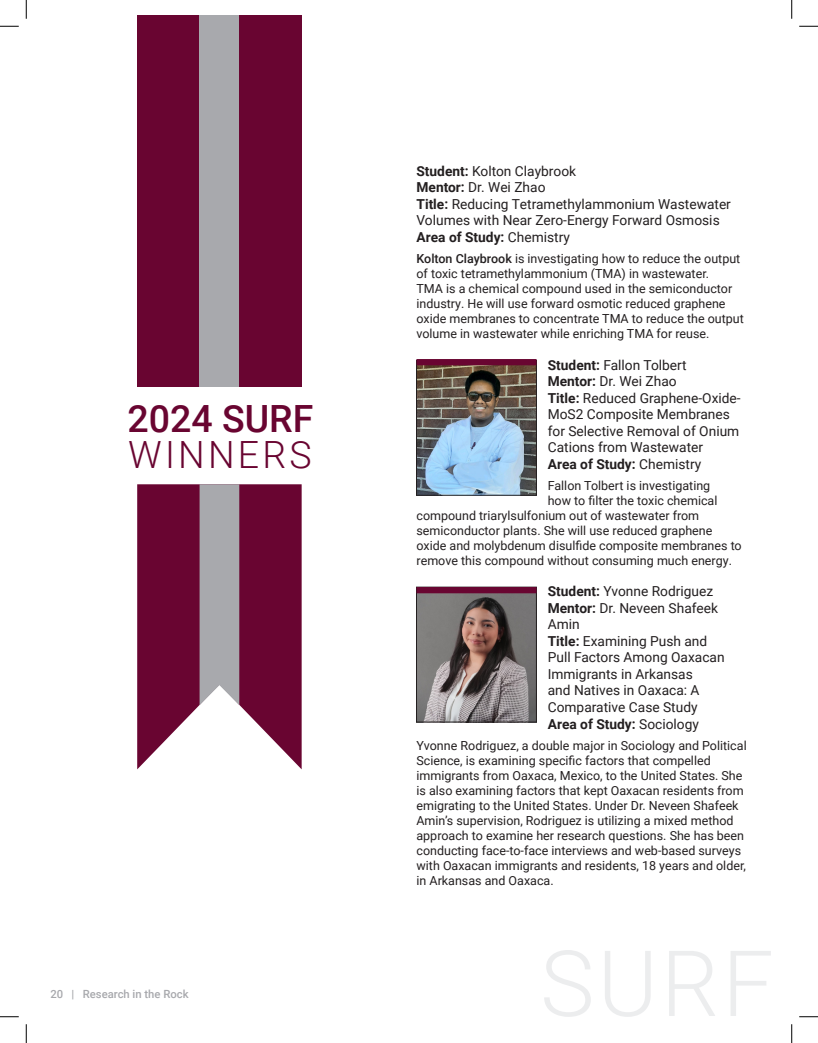
<style>
.page{position:relative;width:818px;height:1043px;background:#fff}
.page>*{position:absolute;margin:0;border:0;box-sizing:border-box;transform-origin:0 0}
.t1{font:500 37.5px/36.2px "Roboto";color:#690531}
.t2{font:13.75px/16.5px "Roboto";color:#231f20}
.t3{font:700 13.75px "Roboto";color:#231f20}
.t4{font:12.5px/15px "Roboto";color:#231f20}
.t5{font:500 11.25px "Roboto";color:#a8a9ad}
.s1{font-weight:300}
.s2{font-weight:700}
.s3{font-weight:400}
.s4{font-weight:500}
</style>
<div class="page">
<div style="left:137px;top:15px;width:164px;height:372px;background:#690531"></div>
<div style="left:199px;top:15px;width:40px;height:372px;background:#a8a9ad"></div>
<svg style="left:137px;top:484px;width:164px;height:285px;fill:#690531"></svg>
<svg style="left:199px;top:484px;width:40px;height:221px;background:#a9a7ac"></svg>
<img style="left:418px;top:365px;width:116px;height:128px">
<div style="left:416px;top:360px;width:120px;height:135px;border:1px solid #231f20"></div>
<img style="left:418px;top:593px;width:116px;height:127px">
<div style="left:416px;top:587px;width:120px;height:135px;border:1px solid #231f20"></div>
<div style="left:416px;top:359px;width:120px;height:6px;background:#690531"></div>
<div style="left:416px;top:587px;width:120px;height:6px;background:#690531"></div>
<svg style="left:0;top:25px;width:19px;height:2px"></svg>
<svg style="left:799px;top:25px;width:19px;height:2px"></svg>
<svg style="left:0;top:1016px;width:19px;height:1px"></svg>
<svg style="left:799px;top:1016px;width:19px;height:1px"></svg>
<svg style="left:25px;top:0;width:2px;height:19px"></svg>
<svg style="left:25px;top:1024px;width:2px;height:18px"></svg>
<svg style="left:791px;top:0;width:1px;height:19px"></svg>
<svg style="left:791px;top:1024px;width:1px;height:18px"></svg>
<p class="t1" style="left:128px;top:399px;width:187px">2024 SURF<br><span class="s1">WINNERS</span></p>
<p class="t5" style="left:50px;top:985px;width:140px">20 | Research in the Rock</p>
<p class="t2" style="left:416px;top:162px;width:161px"><span class="s2">Student:</span> Kolton Claybrook</p>
<p class="t2" style="left:416px;top:179px;width:130px"><span class="s2">Mentor:</span> Dr. Wei Zhao</p>
<p class="t2" style="left:416px;top:195px;width:316px"><span class="s2">Title:</span> Reducing Tetramethylammonium Wastewater<br>Volumes with Near Zero-Energy Forward Osmosis</p>
<p class="t3" style="left:416px;top:227px;width:155px">Area of Study: <span class="s3">Chemistry</span></p>
<p class="t4" style="left:416px;top:251px;width:329px"><span class="s4">Kolton Claybrook</span> is investigating how to reduce the output of toxic tetramethylammonium (TMA) in wastewater.<br>TMA is a chemical compound used in the semiconductor industry. He will use forward osmotic reduced graphene oxide membranes to concentrate TMA to reduce the output volume in wastewater while enriching TMA for reuse.</p>
<p class="t2" style="left:547px;top:356px;width:140px"><span class="s2">Student:</span> Fallon Tolbert</p>
<p class="t2" style="left:547px;top:372px;width:130px"><span class="s2">Mentor:</span> Dr. Wei Zhao</p>
<p class="t2" style="left:547px;top:389px;width:194px"><span class="s2">Title:</span> Reduced Graphene-Oxide-<br>MoS2 Composite Membranes for Selective Removal of Onium<br>Cations from Wastewater</p>
<p class="t3" style="left:547px;top:454px;width:155px">Area of Study: <span class="s3">Chemistry</span></p>
<p class="t4" style="left:547px;top:477px;width:164px">Fallon Tolbert is investigating</p>
<p class="t4" style="left:547px;top:492px;width:171px">how to filter the toxic chemical</p>
<p class="t4" style="left:416px;top:507px;width:284px">compound triarylsulfonium out of wastewater from</p>
<p class="t4" style="left:416px;top:522px;width:297px">semiconductor plants. She will use reduced graphene</p>
<p class="t4" style="left:416px;top:537px;width:327px">oxide and molybdenum disulfide composite membranes to</p>
<p class="t4" style="left:416px;top:552px;width:317px">remove this compound without consuming much energy.</p>
<p class="t2" style="left:547px;top:583px;width:167px"><span class="s2">Student:</span> Yvonne Rodriguez</p>
<p class="t2" style="left:547px;top:599px;width:172px"><span class="s2">Mentor:</span> Dr. Neveen Shafeek<br>Amin</p>
<p class="t2" style="left:547px;top:632px;width:178px"><span class="s2">Title:</span> Examining Push and<br>Pull Factors Among Oaxacan<br>Immigrants in Arkansas<br>and Natives in Oaxaca: A<br>Comparative Case Study</p>
<p class="t3" style="left:547px;top:714px;width:153px">Area of Study: <span class="s3">Sociology</span></p>
<p class="t4" style="left:416px;top:737px;width:332px">Yvonne Rodriguez, a double major in Sociology and Political Science, is examining specific factors that compelled immigrants from Oaxaca, Mexico, to the United States. She is also examining factors that kept Oaxacan residents from emigrating to the United States. Under Dr. Neveen Shafeek Amin’s supervision, Rodriguez is utilizing a mixed method approach to examine her research questions. She has been conducting face-to-face interviews and web-based surveys with Oaxacan immigrants and residents, 18 years and older, in Arkansas and Oaxaca.</p>
</div>
